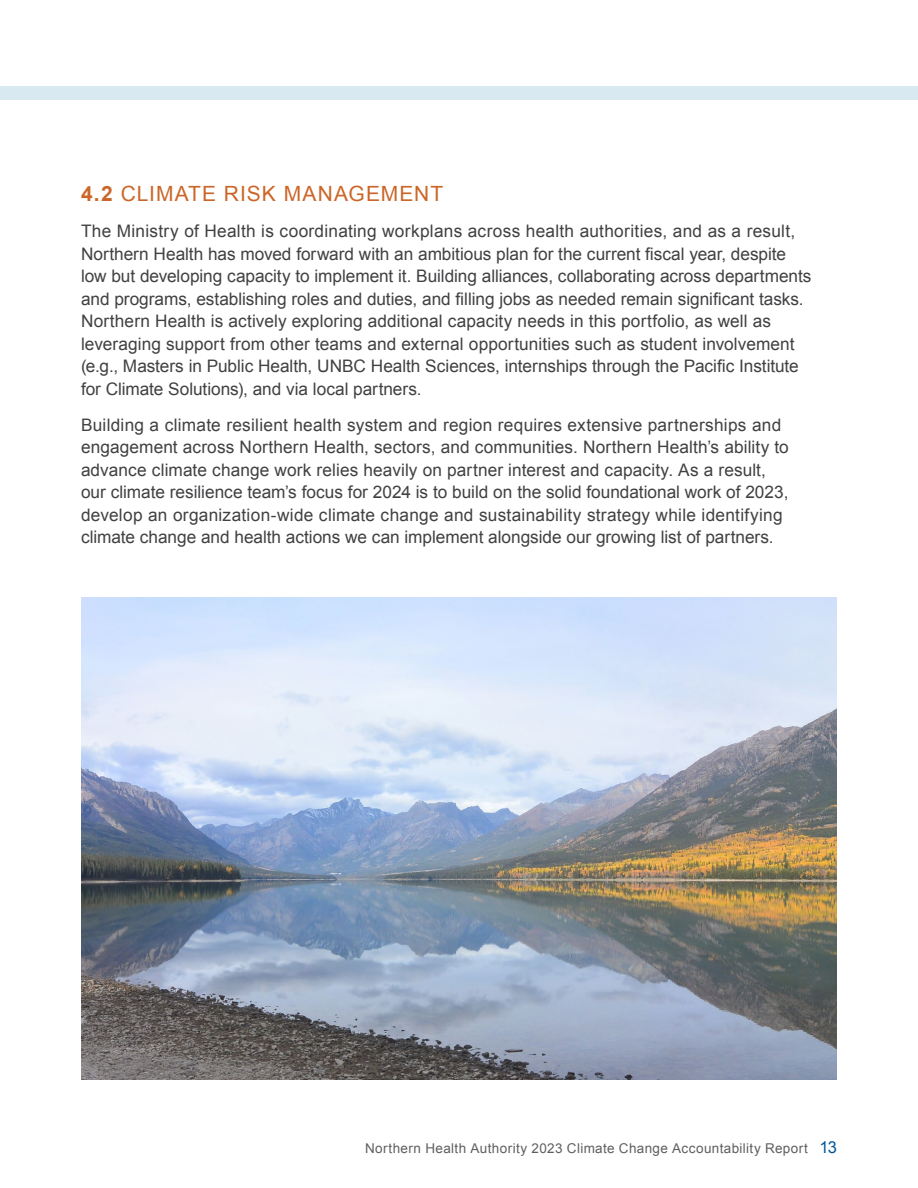
<style>
.page{position:relative;width:918px;height:1188px;background:#fff}
.page>*{position:absolute;margin:0;border:0;box-sizing:border-box;transform-origin:0 0}
.t1{font:21px "Arial";letter-spacing:.05em;color:#cb6628}
.t2{font:17.25px/22.5px "Arial";letter-spacing:.005em;color:#414042}
.t3{font:13.5px "Arial";letter-spacing:.025em;color:#5f5f5f}
.s1{font-weight:700}
.s2{font-size:16.5px;color:#005699}
</style>
<div class="page">
<div style="left:0;top:86px;width:918px;height:14px;background:#d9e9f1"></div>
<img style="left:81px;top:597px;width:756px;height:483px">
<p class="t1" style="left:81px;top:180px;width:364px"><span class="s1">4.2</span> CLIMATE RISK MANAGEMENT</p>
<p class="t2" style="left:81px;top:220px;width:732px">The Ministry of Health is coordinating workplans across health authorities, and as a result, Northern Health has moved forward with an ambitious plan for the current fiscal year, despite low but developing capacity to implement it. Building alliances, collaborating across departments and programs, establishing roles and duties, and filling jobs as needed remain significant tasks.<br>Northern Health is actively exploring additional capacity needs in this portfolio, as well as leveraging support from other teams and external opportunities such as student involvement (e.g., Masters in Public Health, UNBC Health Sciences, internships through the Pacific Institute for Climate Solutions), and via local partners.</p>
<p class="t2" style="left:81px;top:414px;width:709px">Building a climate resilient health system and region requires extensive partnerships and engagement across Northern Health, sectors, and communities. Northern Health’s ability to advance climate change work relies heavily on partner interest and capacity. As a result, our climate resilience team’s focus for 2024 is to build on the solid foundational work of 2023, develop an organization-wide climate change and sustainability strategy while identifying climate change and health actions we can implement alongside our growing list of partners.</p>
<p class="t3" style="left:365px;top:1140px;width:473px">Northern Health Authority 2023 Climate Change Accountability Report <span class="s2">13</span></p>
</div>
